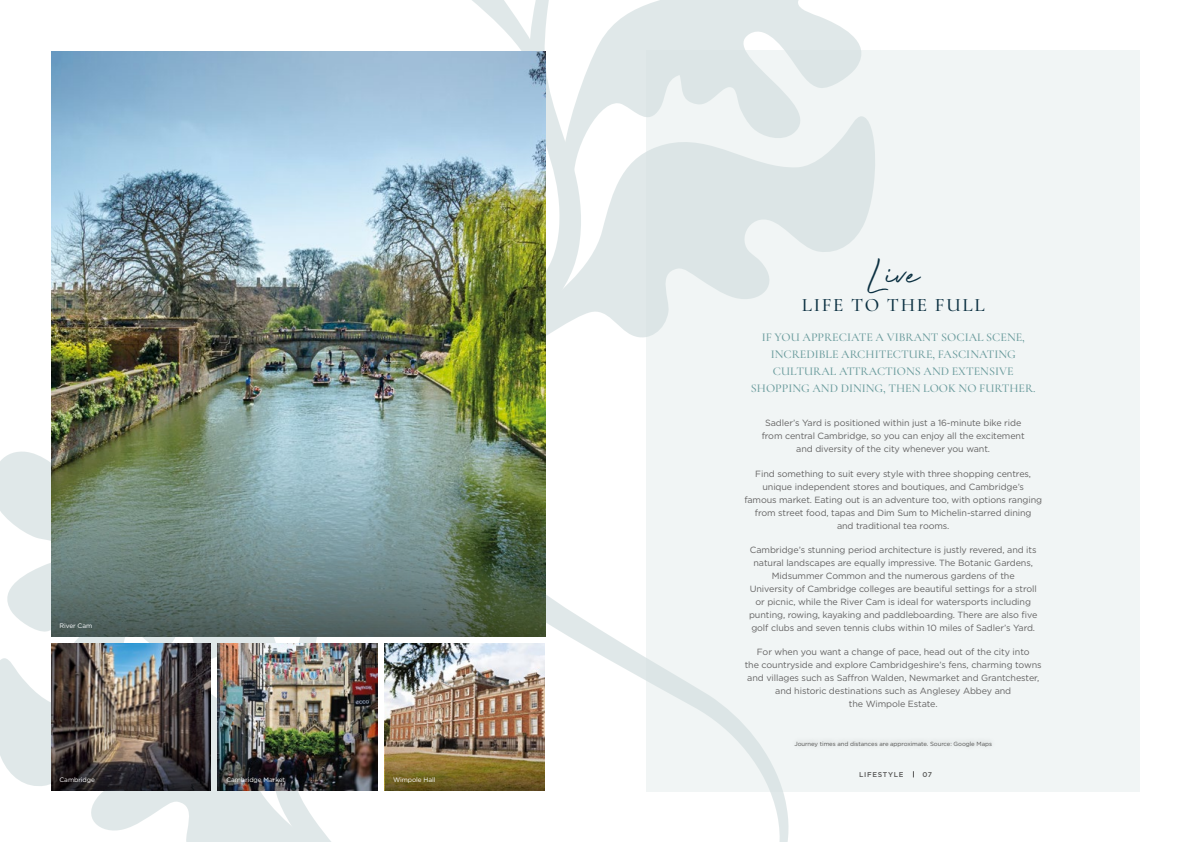
<style>
.page{position:relative;width:1191px;height:842px;background:#fff}
.page>*{position:absolute;margin:0;border:0;box-sizing:border-box;transform-origin:0 0}
.t1{font:45px "Beyond Infinity";color:#0b3041}
.t2{font:500 19px "Cormorant Infant";letter-spacing:.09em;color:#0b3041}
.t3{font:500 12px/17px "Cormorant Infant";color:#6b9c9d;text-align:center}
.t4{font:9px/13px "Gotham";letter-spacing:-.01em;color:#646363;text-align:center}
.t5{font:500 7px "Gotham";letter-spacing:.1em;color:#575756}
.t6{font:6.5px "Gotham";letter-spacing:-.01em;color:#fff}
.t7{font:6px "Gotham";letter-spacing:-.01em;color:#575756}
</style>
<div class="page">
<div style="left:646px;top:50px;width:494px;height:741px;background:#f1f5f5"></div>
<svg style="left:0;top:451px;width:290px;height:207px;fill:#e0e8e9"></svg>
<svg style="left:0;top:658px;width:331px;height:184px;fill:#e0e8e9"></svg>
<svg style="left:438px;top:0;width:352px;height:842px;fill:#f1f5f5"></svg>
<svg style="left:438px;top:0;width:102px;height:51px"></svg>
<svg style="left:561px;top:0;width:300px;height:116px;fill:#e0e8e9"></svg>
<svg style="left:545px;top:116px;width:330px;height:238px;fill:#e0e8e9"></svg>
<img style="left:218px;top:644px;width:160px;height:147px">
<img style="left:51px;top:644px;width:160px;height:147px">
<img style="left:384px;top:644px;width:160px;height:147px">
<img style="left:51px;top:51px;width:494px;height:585px">
<div style="left:789px;top:735px;width:207px;height:17px;background:#edf1f1"></div>
<p class="t6" style="left:60px;top:621px;width:34px">River Cam</p>
<p class="t6" style="left:60px;top:776px;width:37px">Cambridge</p>
<p class="t6" style="left:226px;top:776px;width:60px">Cambridge Market</p>
<p class="t6" style="left:393px;top:776px;width:44px">Wimpole Hall</p>
<h1 class="t1" style="left:866px;top:247px;width:54px">Live</h1>
<h2 class="t2" style="left:801px;top:293px;width:184px">LIFE TO THE FULL</h2>
<h3 class="t3" style="left:751px;top:329px;width:286px">IF YOU APPRECIATE A VIBRANT SOCIAL SCENE, INCREDIBLE ARCHITECTURE, FASCINATING CULTURAL ATTRACTIONS AND EXTENSIVE SHOPPING AND DINING, THEN LOOK NO FURTHER.</h3>
<p class="t4" style="left:761px;top:416px;width:264px">Sadler’s Yard is positioned within just a 16-minute bike ride from central Cambridge, so you can enjoy all the excitement and diversity of the city whenever you want.</p>
<p class="t4" style="left:744px;top:467px;width:299px">Find something to suit every style with three shopping centres, unique independent stores and boutiques, and Cambridge’s<br>famous market. Eating out is an adventure too, with options ranging from street food, tapas and Dim Sum to Michelin-starred dining<br>and traditional tea rooms.</p>
<p class="t4" style="left:749px;top:543px;width:290px">Cambridge’s stunning period architecture is justly revered, and its natural landscapes are equally impressive. The Botanic Gardens, Midsummer Common and the numerous gardens of the University of Cambridge colleges are beautiful settings for a stroll or picnic, while the River Cam is ideal for watersports including punting, rowing, kayaking and paddleboarding. There are also five golf clubs and seven tennis clubs within 10 miles of Sadler’s Yard.</p>
<p class="t4" style="left:744px;top:645px;width:298px">For when you want a change of pace, head out of the city into<br>the countryside and explore Cambridgeshire’s fens, charming towns and villages such as Saffron Walden, Newmarket and Grantchester, and historic destinations such as Anglesey Abbey and<br>the Wimpole Estate.</p>
<p class="t7" style="left:794px;top:740px;width:199px">Journey times and distances are approximate. Source: Google Maps</p>
<p class="t5" style="left:859px;top:770px;width:46px">LIFESTYLE</p>
<p class="t5" style="left:922px;top:770px;width:11px">07</p>
</div>
